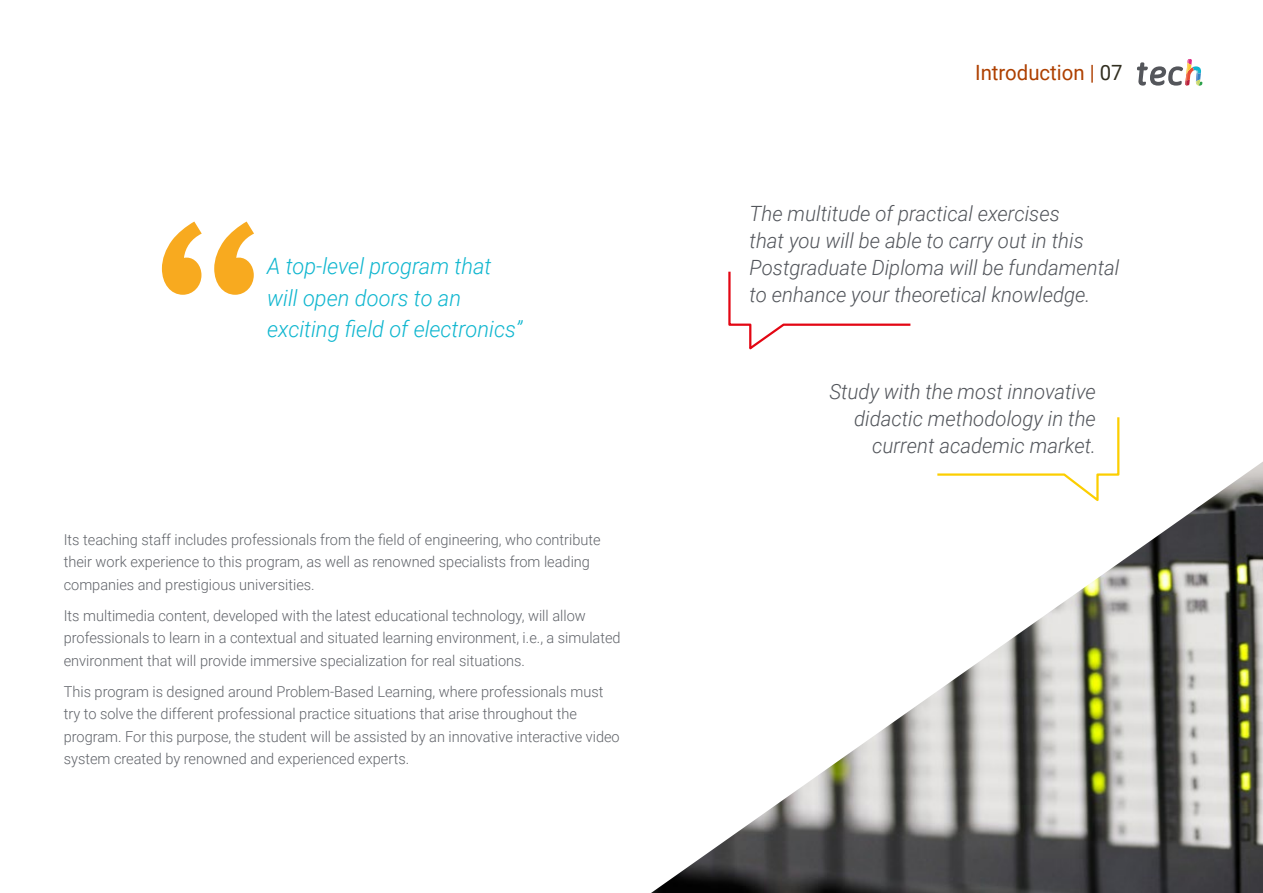
<style>
.page{position:relative;width:1263px;height:893px;background:#fff}
.page>*{position:absolute;margin:0;border:0;box-sizing:border-box;transform-origin:0 0}
.t1{font:italic 300 22.5px/31.5px "Roboto";color:#0fb6cf}
.t2{font:italic 300 21px/27px "Roboto";color:#52555b;text-align:right}
.t3{font:21px "Roboto";color:#ae4000}
.t4{font:300 15px/22.5px "Roboto";color:#61646a}
.s1{color:#312e20}
</style>
<div class="page">
<img style="left:651px;top:462px;width:612px;height:431px">
<svg style="left:1137px;top:59px;width:65px;height:27px"></svg>
<svg style="left:162px;top:222px;width:92px;height:73px"></svg>
<svg style="left:935px;top:417px;width:185px;height:88px"></svg>
<svg style="left:728px;top:271px;width:183px;height:79px"></svg>
<h1 class="t1" style="left:267px;top:250px;width:257px">A top-level program that will open doors to an exciting field of electronics”</h1>
<p class="t4" style="left:64px;top:528px;width:538px">Its teaching staff includes professionals from the field of engineering, who contribute their work experience to this program, as well as renowned specialists from leading companies and prestigious universities.</p>
<p class="t4" style="left:64px;top:604px;width:558px">Its multimedia content, developed with the latest educational technology, will allow professionals to learn in a contextual and situated learning environment, i.e., a simulated environment that will provide immersive specialization for real situations.</p>
<p class="t4" style="left:64px;top:680px;width:557px">This program is designed around Problem-Based Learning, where professionals must try to solve the different professional practice situations that arise throughout the program. For this purpose, the student will be assisted by an innovative interactive video system created by renowned and experienced experts.</p>
<h2 class="t3" style="left:975px;top:57px;width:149px">Introduction | <span class="s1">07</span></h2>
<h2 class="t2" style="left:750px;top:200px;width:371px;text-align:left">The multitude of practical exercises<br>that you will be able to carry out in this Postgraduate Diploma will be fundamental to enhance your theoretical knowledge.</h2>
<h2 class="t2" style="left:829px;top:377px;width:268px">Study with the most innovative didactic methodology in the current academic market.</h2>
</div>
